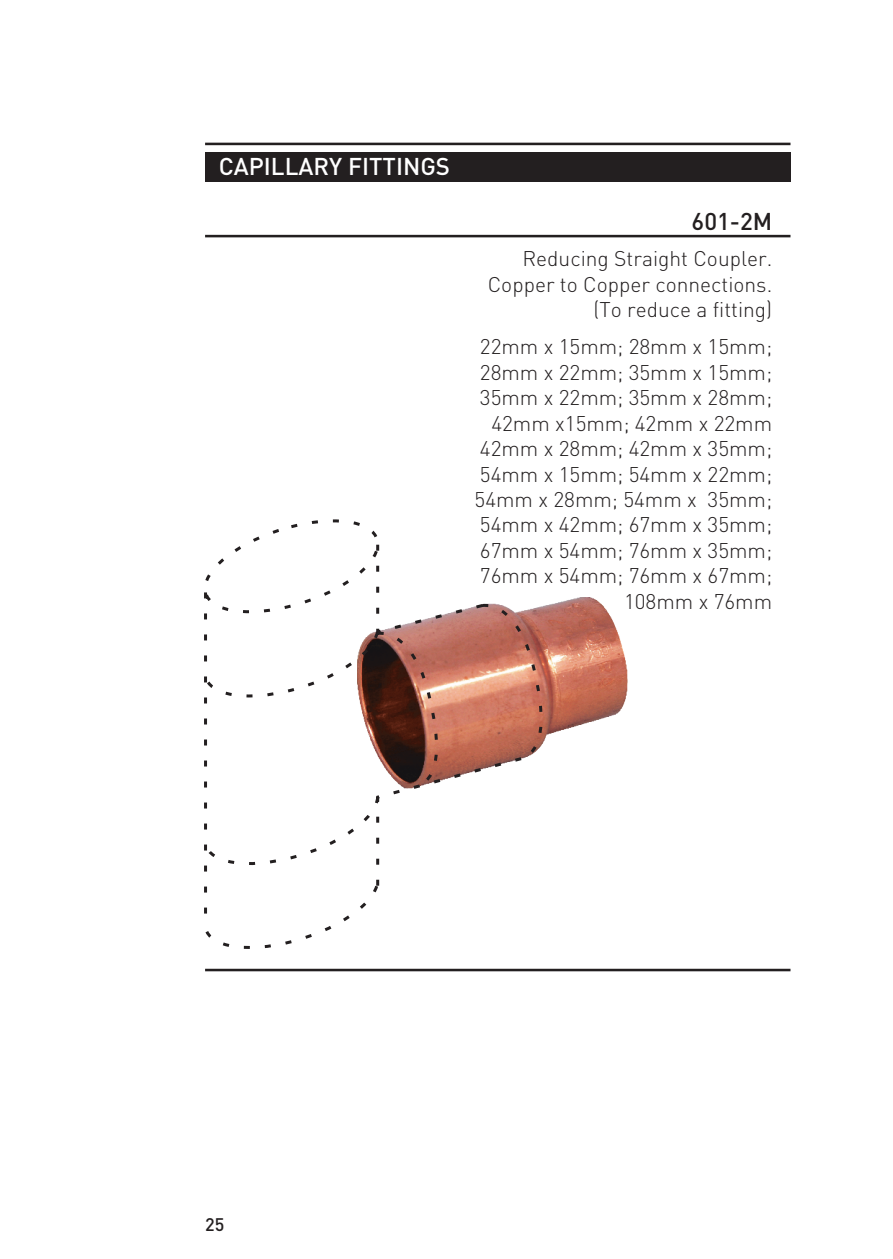
<style>
.page{position:relative;width:893px;height:1259px;background:#fff}
.page>*{position:absolute;margin:0;border:0;box-sizing:border-box;transform-origin:0 0}
.t1{font:500 24px "DIN";color:#fff}
.t2{font:500 24px "DIN";color:#231f20}
.t3{font:300 21px/25.5px "DIN";color:#231f20;text-align:right}
.t4{font:500 18px "DIN";color:#231f20}
</style>
<div class="page">
<hr style="left:205px;top:143px;width:585px;height:2px;background:#231f20">
<div style="left:205px;top:152px;width:585px;height:30px;background:#231f20"></div>
<hr style="left:205px;top:968px;width:585px;height:3px;background:#231f20">
<hr style="left:205px;top:235px;width:585px;height:2px;background:#231f20">
<img style="left:551px;top:598px;width:77px;height:136px">
<svg style="left:204px;top:519px;width:347px;height:430px"></svg>
<p class="t1" style="left:219px;top:158px;width:233px">CAPILLARY FITTINGS</p>
<p class="t2" style="left:691px;top:213px;width:82px">601-2M</p>
<p class="t3" style="left:488px;top:249px;width:286px">Reducing Straight Coupler.<br>Copper to Copper connections. (To reduce a fitting)</p>
<p class="t3" style="left:475px;top:336px;width:299px">22mm x 15mm; 28mm x 15mm;<br>28mm x 22mm; 35mm x 15mm;<br>35mm x 22mm; 35mm x 28mm;<br>42mm x15mm; 42mm x 22mm<br>42mm x 28mm; 42mm x 35mm;<br>54mm x 15mm; 54mm x 22mm;<br>54mm x 28mm; 54mm x 35mm;<br>54mm x 42mm; 67mm x 35mm;<br>67mm x 54mm; 76mm x 35mm;<br>76mm x 54mm; 76mm x 67mm;<br>108mm x 76mm</p>
<p class="t4" style="left:205px;top:1217px;width:21px">25</p>
</div>
